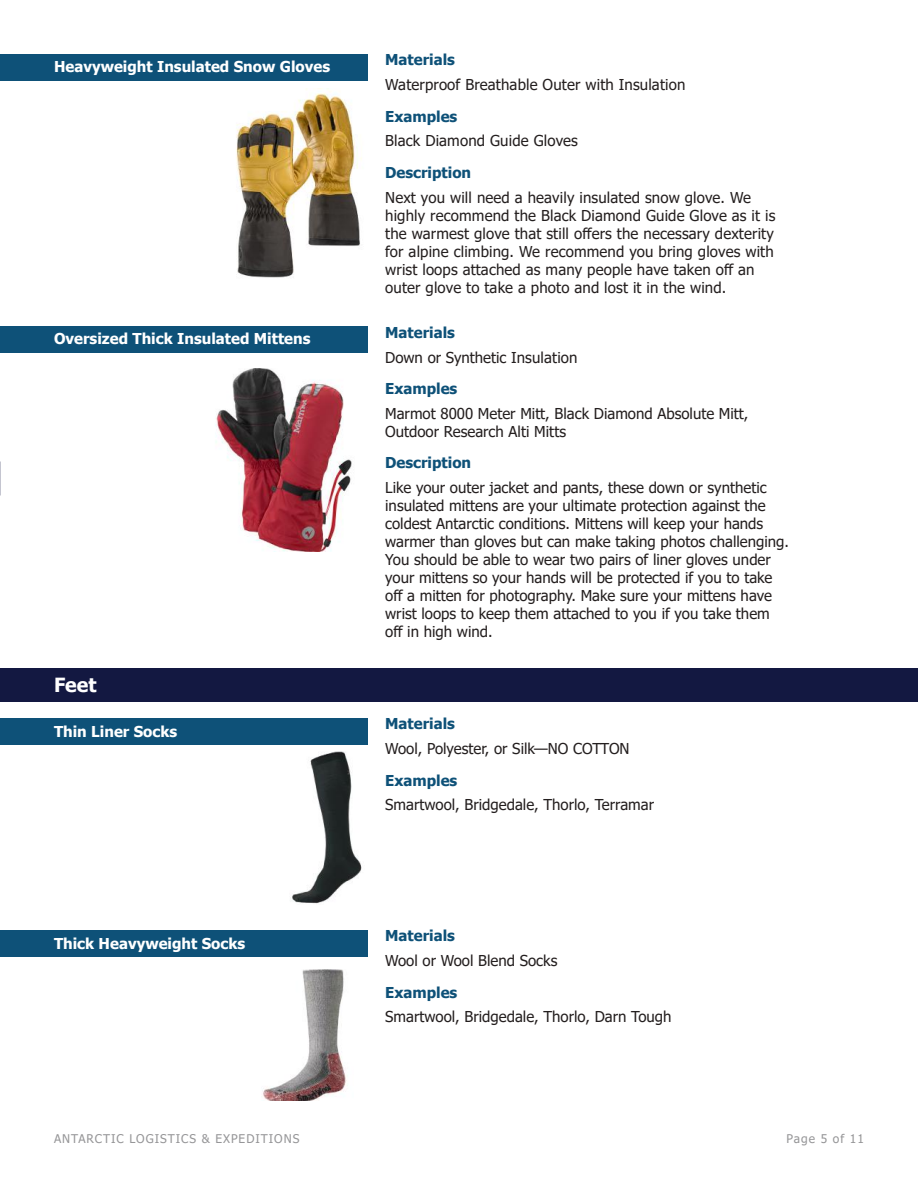
<style>
.page{position:relative;width:918px;height:1188px;background:#fff}
.page>*{position:absolute;margin:0;border:0;box-sizing:border-box;transform-origin:0 0}
.t1{font:700 19.5px "Tahoma";color:#fff}
.t2{font:15px/18px "Tahoma";color:#241f1f}
.t3{font:700 15px "Tahoma";color:#fff}
.t4{font:700 15px "Tahoma";color:#0e5178}
.t5{font:12px "Tahoma";letter-spacing:.08em;color:#969698}
</style>
<div class="page">
<div style="left:0;top:326px;width:367px;height:27px;background:#0e5178"></div>
<img style="left:215px;top:369px;width:137px;height:182px">
<div style="left:0;top:54px;width:367px;height:27px;background:#0e5178"></div>
<img style="left:236px;top:88px;width:126px;height:190px">
<img style="left:292px;top:752px;width:70px;height:152px">
<img style="left:263px;top:970px;width:84px;height:131px">
<div style="left:0;top:718px;width:367px;height:27px;background:#0e5178"></div>
<div style="left:0;top:930px;width:367px;height:27px;background:#0e5178"></div>
<div style="left:0;top:668px;width:918px;height:34px;background:#131841"></div>
<p class="t3" style="left:54px;top:56px;width:278px">Heavyweight Insulated Snow Gloves</p>
<p class="t3" style="left:54px;top:328px;width:258px">Oversized Thick Insulated Mittens</p>
<h1 class="t1" style="left:54px;top:671px;width:44px">Feet</h1>
<p class="t3" style="left:54px;top:721px;width:125px">Thin Liner Socks</p>
<p class="t3" style="left:54px;top:933px;width:193px">Thick Heavyweight Socks</p>
<p class="t4" style="left:385px;top:49px;width:71px">Materials</p>
<p class="t2" style="left:385px;top:77px;width:302px">Waterproof Breathable Outer with Insulation</p>
<p class="t4" style="left:385px;top:106px;width:74px">Examples</p>
<p class="t2" style="left:385px;top:133px;width:194px">Black Diamond Guide Gloves</p>
<p class="t4" style="left:385px;top:162px;width:87px">Description</p>
<p class="t2" style="left:385px;top:189px;width:392px">Next you will need a heavily insulated snow glove. We highly recommend the Black Diamond Guide Glove as it is the warmest glove that still offers the necessary dexterity for alpine climbing. We recommend you bring gloves with wrist loops attached as many people have taken off an outer glove to take a photo and lost it in the wind.</p>
<p class="t4" style="left:385px;top:322px;width:71px">Materials</p>
<p class="t2" style="left:385px;top:349px;width:194px">Down or Synthetic Insulation</p>
<p class="t4" style="left:385px;top:378px;width:74px">Examples</p>
<p class="t2" style="left:385px;top:405px;width:365px">Marmot 8000 Meter Mitt, Black Diamond Absolute Mitt,<br>Outdoor Research Alti Mitts</p>
<p class="t4" style="left:385px;top:452px;width:87px">Description</p>
<p class="t2" style="left:385px;top:479px;width:405px">Like your outer jacket and pants, these down or synthetic insulated mittens are your ultimate protection against the coldest Antarctic conditions. Mittens will keep your hands warmer than gloves but can make taking photos challenging.<br>You should be able to wear two pairs of liner gloves under your mittens so your hands will be protected if you to take off a mitten for photography. Make sure your mittens have wrist loops to keep them attached to you if you take them off in high wind.</p>
<p class="t4" style="left:385px;top:713px;width:71px">Materials</p>
<p class="t2" style="left:385px;top:740px;width:246px">Wool, Polyester, or Silk—NO COTTON</p>
<p class="t4" style="left:385px;top:770px;width:74px">Examples</p>
<p class="t2" style="left:385px;top:797px;width:270px">Smartwool, Bridgedale, Thorlo, Terramar</p>
<p class="t4" style="left:385px;top:925px;width:71px">Materials</p>
<p class="t2" style="left:385px;top:953px;width:174px">Wool or Wool Blend Socks</p>
<p class="t4" style="left:385px;top:982px;width:74px">Examples</p>
<p class="t2" style="left:385px;top:1009px;width:288px">Smartwool, Bridgedale, Thorlo, Darn Tough</p>
<p class="t5" style="left:54px;top:1131px;width:247px">ANTARCTIC LOGISTICS &amp; EXPEDITIONS</p>
<p class="t5" style="left:787px;top:1131px;width:79px">Page 5 of 11</p>
</div>
